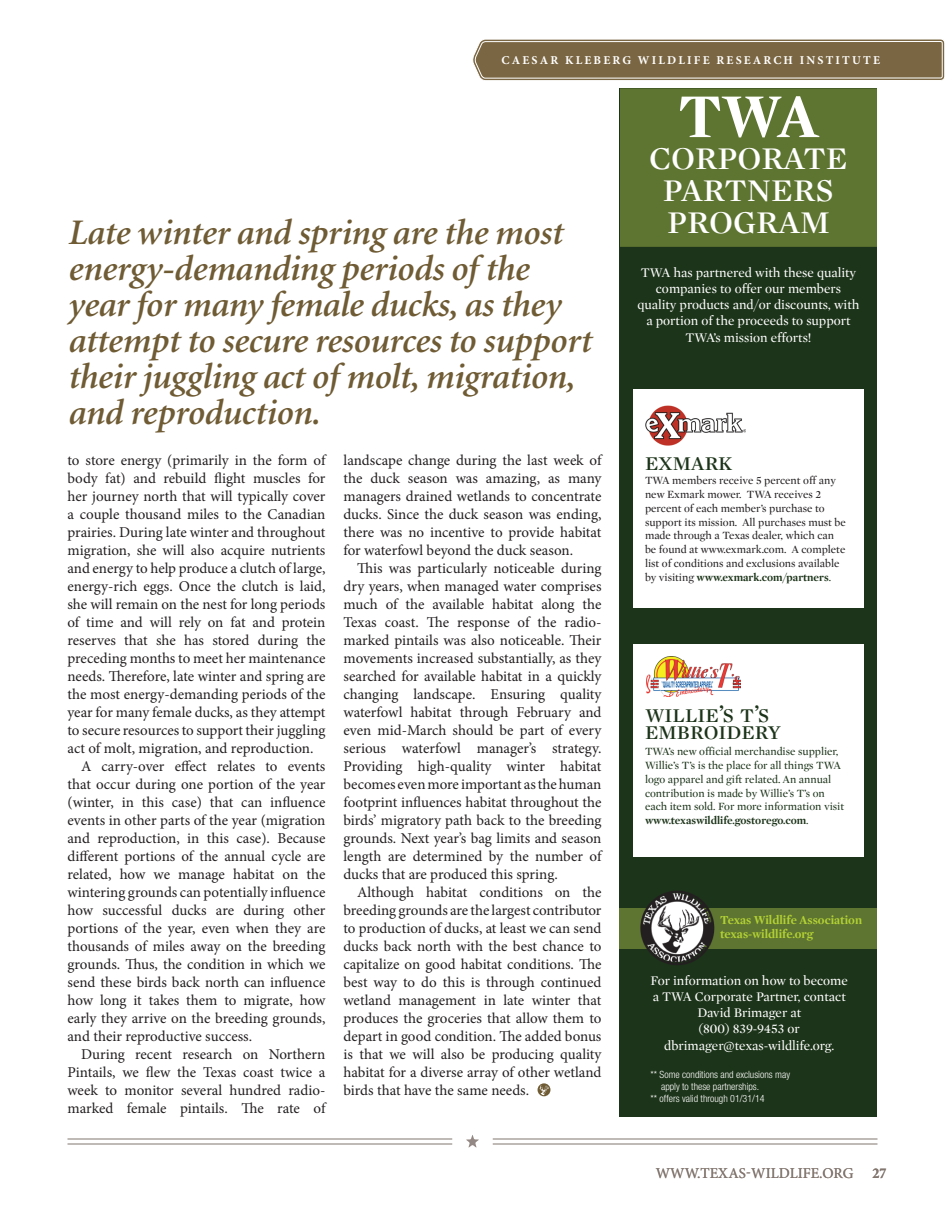
<style>
.page{position:relative;width:945px;height:1215px;background:#fff}
.page>*{position:absolute;margin:0;border:0;box-sizing:border-box;transform-origin:0 0}
.t1{font:700 63.6px "Mercury Display";color:#fff}
.t2{font:41.7px/32px "Mercury Display Roman SC";color:#fff;text-align:center}
.t3{font:italic 600 36px/36px "Minion";letter-spacing:-.01em;color:#6f5b34}
.t4{font:25.65px "Mercury Display Roman SC";color:#1c3419}
.t5{font:15px/18px "Minion Pro";letter-spacing:-.005em;color:#231f20;text-align:justify}
.t6{font:15px "Minion Pro";color:#837770}
.t7{font:700 condensed 15px "Minion Pro";color:#837770}
.t8{font:13.5px/16.2px "Mercury Display";color:#fff;text-align:center}
.t9{font:700 12.45px/14.5px "Mercury Display";color:#b3d234}
.t10{font:700 12px "Minion Pro";letter-spacing:.18em;color:#fff}
.t11{font:11.25px/13.8px "Mercury Display";color:#231f20}
.t12{font:11.25px/13.8px "Mercury Display";color:#1c3419}
.t13{font:300 condensed 10.05px "Helvetica Neue";color:#fff}
.s1{font-weight:700;color:#1c3419}
.s2{color:#1c3419}
.s3{font-weight:700}
</style>
<div class="page">
<svg style="left:466px;top:1135px;width:13px;height:13px"></svg>
<hr style="left:493px;top:1138px;width:385px;height:2px;background:#837770">
<hr style="left:493px;top:1143px;width:385px;height:2px;background:#837770">
<hr style="left:68px;top:1138px;width:384px;height:2px;background:#837770">
<hr style="left:68px;top:1143px;width:384px;height:2px;background:#837770">
<svg style="left:472px;top:39px;width:473px;height:42px;background:#877554"></svg>
<div style="left:620px;top:88px;width:257px;height:1029px;background:#1c3419"></div>
<div style="left:620px;top:88px;width:257px;height:159px;background:#5e7531"></div>
<div style="left:633px;top:390px;width:231px;height:218px;background:#fff"></div>
<img style="left:645px;top:405px;width:101px;height:40px">
<div style="left:633px;top:645px;width:231px;height:212px;background:#fff"></div>
<img style="left:647px;top:657px;width:93px;height:40px">
<div style="left:620px;top:908px;width:257px;height:40px;background:#5e7531"></div>
<img style="left:638px;top:891px;width:76px;height:74px">
<svg style="left:538px;top:1083px;width:12px;height:13px"></svg>
<svg style="left:540px;top:1085px;width:9px;height:10px"></svg>
<p class="t10" style="left:501px;top:52px;width:380px">CAESAR KLEBERG WILDLIFE RESEARCH INSTITUTE</p>
<p class="t3" style="left:68px;top:216px;width:525px">Late winter and spring are the most energy-demanding periods of the year for many female ducks, as they attempt to secure resources to support their juggling act of molt, migration, and reproduction.</p>
<p class="t5" style="left:68px;top:451px;width:260px">to store energy (primarily in the form of body fat) and rebuild flight muscles for her journey north that will typically cover a couple thousand miles to the Canadian prairies. During late winter and throughout migration, she will also acquire nutrients and energy to help produce a clutch of large, energy-rich eggs. Once the clutch is laid, she will remain on the nest for long periods of time and will rely on fat and protein reserves that she has stored during the preceding months to meet her maintenance needs. Therefore, late winter and spring are the most energy-demanding periods of the year for many female ducks, as they attempt to secure resources to support their juggling act of molt, migration, and reproduction.</p>
<p class="t5" style="left:68px;top:757px;width:260px;text-indent:14px">A carry-over effect relates to events that occur during one portion of the year (winter, in this case) that can influence events in other parts of the year (migration and reproduction, in this case). Because different portions of the annual cycle are related, how we manage habitat on the wintering grounds can potentially influence how successful ducks are during other portions of the year, even when they are thousands of miles away on the breeding grounds. Thus, the condition in which we send these birds back north can influence how long it takes them to migrate, how early they arrive on the breeding grounds, and their reproductive success.</p>
<p class="t5" style="left:68px;top:1045px;width:260px;text-indent:14px">During recent research on Northern Pintails, we flew the Texas coast twice a week to monitor several hundred radio&shy;marked female pintails. The rate of</p>
<p class="t5" style="left:344px;top:451px;width:260px">landscape change during the last week of the duck season was amazing, as many managers drained wetlands to concentrate ducks. Since the duck season was ending, there was no incentive to provide habitat for waterfowl beyond the duck season.</p>
<p class="t5" style="left:344px;top:559px;width:260px;text-indent:14px">This was particularly noticeable during dry years, when managed water comprises much of the available habitat along the Texas coast. The response of the radio&shy;marked pintails was also noticeable. Their movements increased substantially, as they searched for available habitat in a quickly changing landscape. Ensuring quality waterfowl habitat through February and even mid-March should be part of every serious waterfowl manager’s strategy.<br>Providing high-quality winter habitat becomes even more important as the human footprint influences habitat throughout the birds’ migratory path back to the breeding grounds. Next year’s bag limits and season length are determined by the number of ducks that are produced this spring.</p>
<p class="t5" style="left:344px;top:883px;width:260px;text-indent:14px">Although habitat conditions on the breeding grounds are the largest contributor to production of ducks, at least we can send ducks back north with the best chance to capitalize on good habitat conditions. The best way to do this is through continued wetland management in late winter that produces the groceries that allow them to depart in good condition. The added bonus is that we will also be producing quality habitat for a diverse array of other wetland birds that have the same needs.</p>
<p class="t1" style="left:678px;top:78px;width:142px">TWA</p>
<p class="t2" style="left:649px;top:140px;width:200px">corporate partners program</p>
<p class="t8" style="left:637px;top:265px;width:224px">TWA has partnered with these quality companies to offer our members quality products and/or discounts, with a portion of the proceeds to support TWA’s mission efforts!</p>
<p class="t4" style="left:645px;top:447px;width:89px">exmark</p>
<p class="t11" style="left:645px;top:474px;width:202px">TWA members receive 5 percent off any new Exmark mower. TWA receives 2 percent of each member’s purchase to support its mission. All purchases must be made through a Texas dealer, which can be found at www.exmark.com. A complete list of conditions and exclusions available by visiting <span class="s1">www.exmark.com/partners</span><span class="s2">.</span></p>
<p class="t4" style="left:645px;top:699px;width:126px">willie’s t’s</p>
<p class="t4" style="left:645px;top:717px;width:137px">embroidery</p>
<p class="t12" style="left:645px;top:745px;width:201px">TWA’s new official merchandise supplier, Willie’s T’s is the place for all things TWA logo apparel and gift related. An annual contribution is made by Willie’s T’s on each item sold. For more information visit <span class="s3">www.texaswildlife.gostorego.com</span>.</p>
<p class="t9" style="left:720px;top:912px;width:143px">Texas Wildlife Association texas-wildlife.org</p>
<p class="t8" style="left:651px;top:973px;width:199px">For information on how to become a TWA Corporate Partner, contact<br>David Brimager at<br>(800) 839-9453 or dbrimager@texas-wildlife.org.</p>
<p class="t13" style="left:651px;top:1068px;width:141px">** Some conditions and exclusions may</p>
<p class="t13" style="left:661px;top:1080px;width:100px">apply to these partnerships.</p>
<p class="t13" style="left:651px;top:1092px;width:116px">** offers valid through 01/31/14</p>
<p class="t6" style="left:656px;top:1163px;width:199px">WWW.TEXAS-WILDLIFE.ORG</p>
<p class="t7" style="left:873px;top:1163px;width:15px">27</p>
</div>
